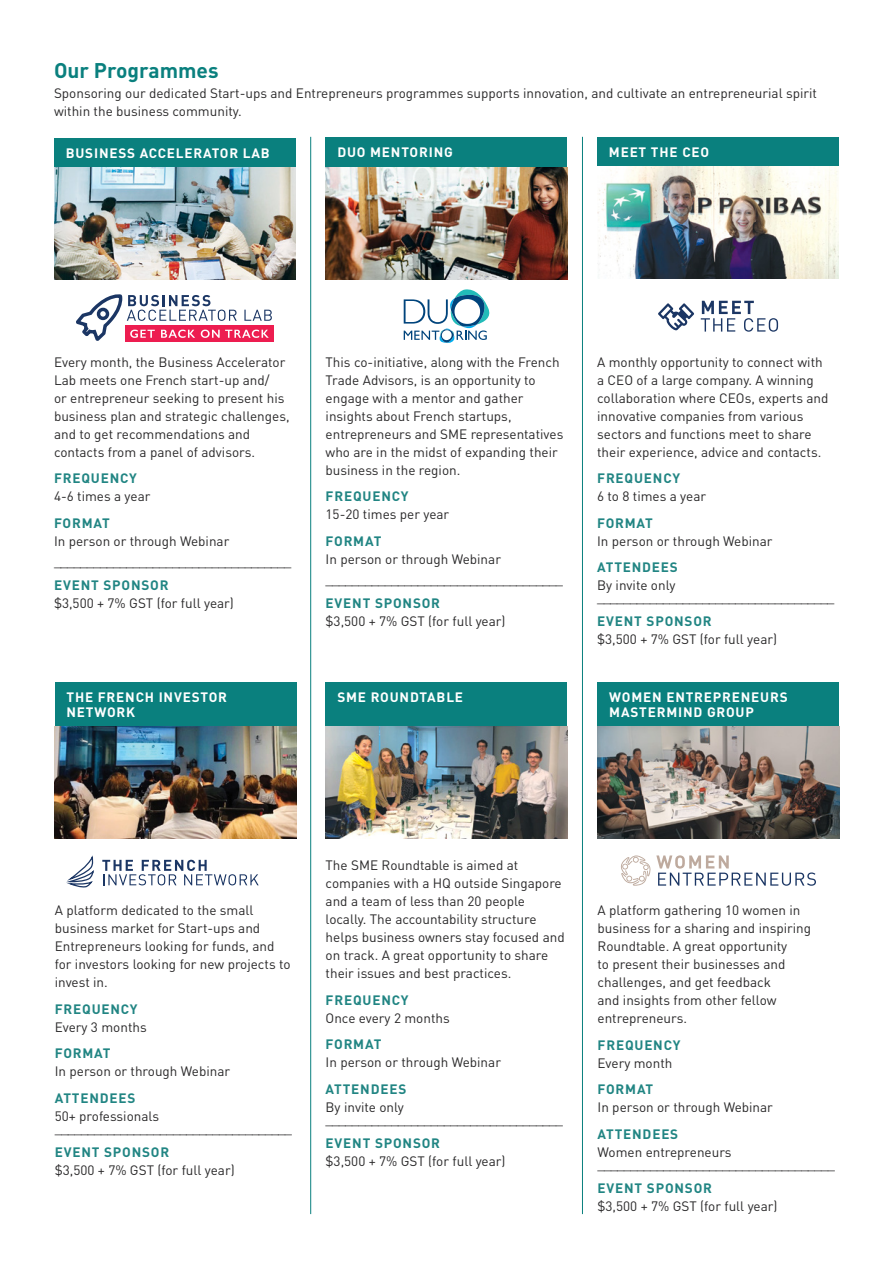
<style>
.page{position:relative;width:893px;height:1263px;background:#fff}
.page>*{position:absolute;margin:0;border:0;box-sizing:border-box;transform-origin:0 0}
.t1{font:700 21px "DIN Pro";color:#0a807e}
.t2{font:13.5px/18px "DIN Pro";color:#292829}
.t3{font:700 13.5px "DIN Pro";letter-spacing:.06em;color:#218583}
.t4{font:700 13.5px/15px "DIN Pro";letter-spacing:.06em;color:#fff}
</style>
<div class="page">
<img style="left:54px;top:136px;width:786px;height:1079px">
<h1 class="t1" style="left:54px;top:56px;width:166px">Our Programmes</h1>
<p class="t2" style="left:54px;top:83px;width:765px">Sponsoring our dedicated Start-ups and Entrepreneurs programmes supports innovation, and cultivate an entrepreneurial spirit within the business community.</p>
<p class="t4" style="left:66px;top:145px;width:205px">BUSINESS ACCELERATOR LAB</p>
<p class="t4" style="left:337px;top:144px;width:117px">DUO MENTORING</p>
<p class="t4" style="left:609px;top:144px;width:102px">MEET THE CEO</p>
<p class="t2" style="left:54px;top:352px;width:237px">Every month, the Business Accelerator Lab meets one French start-up and/<br>or entrepreneur seeking to present his business plan and strategic challenges, and to get recommendations and contacts from a panel of advisors.</p>
<p class="t3" style="left:54px;top:469px;width:84px">FREQUENCY</p>
<p class="t2" style="left:54px;top:487px;width:98px">4-6 times a year</p>
<p class="t3" style="left:54px;top:514px;width:57px">FORMAT</p>
<p class="t2" style="left:54px;top:530px;width:239px;line-height:20.5px">In person or through Webinar ____________________________________</p>
<p class="t3" style="left:54px;top:576px;width:116px">EVENT SPONSOR</p>
<p class="t2" style="left:54px;top:594px;width:181px">$3,500 + 7% GST (for full year)</p>
<p class="t2" style="left:326px;top:352px;width:239px">This co-initiative, along with the French Trade Advisors, is an opportunity to engage with a mentor and gather insights about French startups, entrepreneurs and SME representatives who are in the midst of expanding their business in the region.</p>
<p class="t3" style="left:326px;top:487px;width:84px">FREQUENCY</p>
<p class="t2" style="left:326px;top:505px;width:125px">15-20 times per year</p>
<p class="t3" style="left:326px;top:531px;width:57px">FORMAT</p>
<p class="t2" style="left:326px;top:548px;width:239px;line-height:20.5px">In person or through Webinar ____________________________________</p>
<p class="t3" style="left:326px;top:594px;width:116px">EVENT SPONSOR</p>
<p class="t2" style="left:326px;top:612px;width:181px">$3,500 + 7% GST (for full year)</p>
<p class="t2" style="left:597px;top:352px;width:233px">A monthly opportunity to connect with a CEO of a large company. A winning collaboration where CEOs, experts and innovative companies from various sectors and functions meet to share their experience, advice and contacts.</p>
<p class="t3" style="left:597px;top:469px;width:84px">FREQUENCY</p>
<p class="t2" style="left:597px;top:487px;width:110px">6 to 8 times a year</p>
<p class="t3" style="left:597px;top:514px;width:57px">FORMAT</p>
<p class="t2" style="left:597px;top:531px;width:177px">In person or through Webinar</p>
<p class="t3" style="left:597px;top:558px;width:82px">ATTENDEES</p>
<p class="t2" style="left:597px;top:579px;width:239px;line-height:12px">By invite only ____________________________________</p>
<p class="t3" style="left:597px;top:612px;width:116px">EVENT SPONSOR</p>
<p class="t2" style="left:597px;top:630px;width:181px">$3,500 + 7% GST (for full year)</p>
<p class="t4" style="left:67px;top:689px;width:162px">THE FRENCH INVESTOR<br>NETWORK</p>
<p class="t4" style="left:337px;top:689px;width:127px">SME ROUNDTABLE</p>
<p class="t4" style="left:609px;top:689px;width:180px">WOMEN ENTREPRENEURS<br>MASTERMIND GROUP</p>
<p class="t2" style="left:55px;top:901px;width:237px">A platform dedicated to the small business market for Start-ups and<br>Entrepreneurs looking for funds, and for investors looking for new projects to invest in.</p>
<p class="t3" style="left:55px;top:999px;width:84px">FREQUENCY</p>
<p class="t2" style="left:55px;top:1017px;width:94px">Every 3 months</p>
<p class="t3" style="left:55px;top:1044px;width:57px">FORMAT</p>
<p class="t2" style="left:55px;top:1062px;width:177px">In person or through Webinar</p>
<p class="t3" style="left:55px;top:1088px;width:82px">ATTENDEES</p>
<p class="t2" style="left:55px;top:1109px;width:239px;line-height:12px">50+ professionals ____________________________________</p>
<p class="t3" style="left:55px;top:1142px;width:116px">EVENT SPONSOR</p>
<p class="t2" style="left:55px;top:1160px;width:181px">$3,500 + 7% GST (for full year)</p>
<p class="t2" style="left:326px;top:856px;width:241px">The SME Roundtable is aimed at companies with a HQ outside Singapore and a team of less than 20 people locally. The accountability structure helps business owners stay focused and on track. A great opportunity to share their issues and best practices.</p>
<p class="t3" style="left:326px;top:991px;width:84px">FREQUENCY</p>
<p class="t2" style="left:326px;top:1008px;width:126px">Once every 2 months</p>
<p class="t3" style="left:326px;top:1035px;width:57px">FORMAT</p>
<p class="t2" style="left:326px;top:1053px;width:177px">In person or through Webinar</p>
<p class="t3" style="left:326px;top:1080px;width:82px">ATTENDEES</p>
<p class="t2" style="left:326px;top:1100px;width:239px;line-height:12px">By invite only ____________________________________</p>
<p class="t3" style="left:326px;top:1134px;width:116px">EVENT SPONSOR</p>
<p class="t2" style="left:326px;top:1151px;width:181px">$3,500 + 7% GST (for full year)</p>
<p class="t2" style="left:597px;top:901px;width:215px">A platform gathering 10 women in business for a sharing and inspiring<br>Roundtable. A great opportunity<br>to present their businesses and challenges, and get feedback<br>and insights from other fellow entrepreneurs.</p>
<p class="t3" style="left:598px;top:1035px;width:84px">FREQUENCY</p>
<p class="t2" style="left:597px;top:1053px;width:76px">Every month</p>
<p class="t3" style="left:598px;top:1080px;width:57px">FORMAT</p>
<p class="t2" style="left:597px;top:1097px;width:177px">In person or through Webinar</p>
<p class="t3" style="left:598px;top:1124px;width:82px">ATTENDEES</p>
<p class="t2" style="left:597px;top:1145px;width:239px;line-height:12px">Women entrepreneurs ____________________________________</p>
<p class="t3" style="left:598px;top:1178px;width:116px">EVENT SPONSOR</p>
<p class="t2" style="left:597px;top:1196px;width:181px">$3,500 + 7% GST (for full year)</p>
</div>
